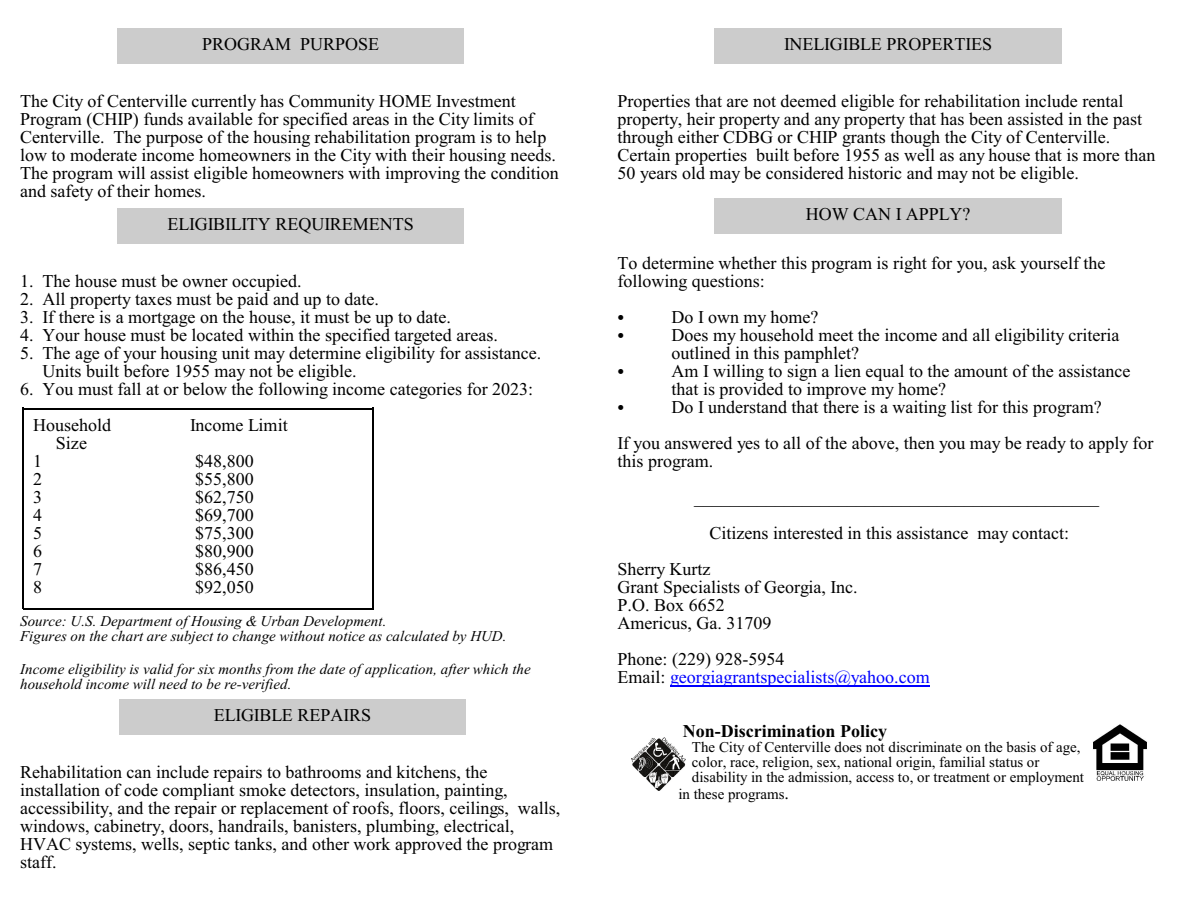
<style>
.page{position:relative;width:1188px;height:918px;background:#fff}
.page>*{position:absolute;margin:0;border:0;box-sizing:border-box;transform-origin:0 0}
.t1{font:18px/18px "Times New Roman";color:#000}
.t2{font:18px/18px "Times New Roman";color:#00f}
.t3{font:700 18px "Times New Roman";color:#000}
.t4{font:italic 15px/15px "Times New Roman";color:#000}
.t5{font:15px/15px "Times New Roman";color:#000}
.s1{color:#000}
.s2{font-size:18px}
</style>
<div class="page">
<hr style="left:23px;top:408px;width:1px;height:201px;background:#000">
<hr style="left:372px;top:408px;width:2px;height:201px;background:#000">
<hr style="left:23px;top:408px;width:350px;height:1px;background:#000">
<hr style="left:23px;top:608px;width:350px;height:1px;background:#000">
<img style="left:1093px;top:724px;width:54px;height:57px">
<img style="left:631px;top:737px;width:54px;height:53px">
<div style="left:115px;top:26px;width:351px;height:39px;background:#ccc"></div>
<hr style="left:115px;top:26px;width:1px;height:39px;background:#fff">
<hr style="left:465px;top:26px;width:1px;height:39px;background:#fff">
<hr style="left:115px;top:26px;width:351px;height:2px;background:#fff">
<hr style="left:115px;top:64px;width:351px;height:1px;background:#fff">
<div style="left:115px;top:206px;width:351px;height:39px;background:#ccc"></div>
<hr style="left:115px;top:206px;width:1px;height:39px;background:#fff">
<hr style="left:465px;top:206px;width:1px;height:39px;background:#fff">
<hr style="left:115px;top:206px;width:351px;height:2px;background:#fff">
<hr style="left:115px;top:244px;width:351px;height:1px;background:#fff">
<div style="left:117px;top:698px;width:351px;height:38px;background:#ccc"></div>
<hr style="left:117px;top:698px;width:1px;height:38px;background:#fff">
<hr style="left:467px;top:698px;width:1px;height:38px;background:#fff">
<hr style="left:117px;top:698px;width:351px;height:1px;background:#fff">
<hr style="left:117px;top:735px;width:351px;height:1px;background:#fff">
<div style="left:713px;top:26px;width:350px;height:39px;background:#ccc"></div>
<hr style="left:713px;top:26px;width:1px;height:39px;background:#fff">
<hr style="left:1062px;top:26px;width:1px;height:39px;background:#fff">
<hr style="left:713px;top:26px;width:350px;height:2px;background:#fff">
<hr style="left:713px;top:64px;width:350px;height:1px;background:#fff">
<div style="left:713px;top:197px;width:350px;height:38px;background:#ccc"></div>
<hr style="left:713px;top:197px;width:1px;height:38px;background:#fff">
<hr style="left:1062px;top:197px;width:1px;height:38px;background:#fff">
<hr style="left:713px;top:197px;width:350px;height:1px;background:#fff">
<hr style="left:713px;top:234px;width:350px;height:1px;background:#fff">
<hr style="left:670px;top:685px;width:260px;height:1px;background:#00f">
<p class="t1" style="left:202px;top:37px;width:179px">PROGRAM PURPOSE</p>
<p class="t1" style="left:20px;top:93px;width:540px">The City of Centerville currently has Community HOME Investment Program (CHIP) funds available for specified areas in the City limits of Centerville. The purpose of the housing rehabilitation program is to help low to moderate income homeowners in the City with their housing needs.<br>The program will assist eligible homeowners with improving the condition and safety of their homes.</p>
<p class="t1" style="left:168px;top:217px;width:248px">ELIGIBILITY REQUIREMENTS</p>
<p class="t1" style="left:20px;top:273px;width:283px">1. The house must be owner occupied.</p>
<p class="t1" style="left:20px;top:291px;width:360px">2. All property taxes must be paid and up to date.</p>
<p class="t1" style="left:20px;top:309px;width:432px">3. If there is a mortgage on the house, it must be up to date.</p>
<p class="t1" style="left:20px;top:327px;width:479px">4. Your house must be located within the specified targeted areas.</p>
<p class="t1" style="left:43px;top:345px;width:500px;text-indent:-22px">5. The age of your housing unit may determine eligibility for assistance.<br>Units built before 1955 may not be eligible.</p>
<p class="t1" style="left:20px;top:381px;width:515px">6. You must fall at or below the following income categories for 2023:</p>
<p class="t1" style="left:33px;top:418px;width:79px">Household</p>
<p class="t1" style="left:190px;top:418px;width:99px">Income Limit</p>
<p class="t1" style="left:56px;top:436px;width:33px">Size</p>
<p class="t1" style="left:33px;top:454px;width:10px">1</p>
<p class="t1" style="left:195px;top:454px;width:60px">$48,800</p>
<p class="t1" style="left:33px;top:472px;width:10px">2</p>
<p class="t1" style="left:195px;top:472px;width:60px">$55,800</p>
<p class="t1" style="left:33px;top:490px;width:10px">3</p>
<p class="t1" style="left:195px;top:490px;width:60px">$62,750</p>
<p class="t1" style="left:33px;top:508px;width:10px">4</p>
<p class="t1" style="left:195px;top:508px;width:60px">$69,700</p>
<p class="t1" style="left:33px;top:526px;width:10px">5</p>
<p class="t1" style="left:195px;top:526px;width:60px">$75,300</p>
<p class="t1" style="left:33px;top:544px;width:10px">6</p>
<p class="t1" style="left:195px;top:544px;width:60px">$80,900</p>
<p class="t1" style="left:33px;top:562px;width:10px">7</p>
<p class="t1" style="left:195px;top:562px;width:60px">$86,450</p>
<p class="t1" style="left:33px;top:580px;width:10px">8</p>
<p class="t1" style="left:195px;top:580px;width:60px">$92,050</p>
<p class="t4" style="left:20px;top:615px;width:488px">Source: U.S. Department of Housing &amp; Urban Development.<br>Figures on the chart are subject to change without notice as calculated by HUD.</p>
<p class="t4" style="left:20px;top:663px;width:512px">Income eligibility is valid for six months from the date of application, after which the household income will need to be re-verified.</p>
<p class="t1" style="left:214px;top:708px;width:159px">ELIGIBLE REPAIRS</p>
<p class="t1" style="left:20px;top:765px;width:542px">Rehabilitation can include repairs to bathrooms and kitchens, the installation of code compliant smoke detectors, insulation, painting, accessibility, and the repair or replacement of roofs, floors, ceilings, walls, windows, cabinetry, doors, handrails, banisters, plumbing, electrical, HVAC systems, wells, septic tanks, and other work approved the program staff.</p>
<p class="t1" style="left:784px;top:37px;width:210px">INELIGIBLE PROPERTIES</p>
<p class="t1" style="left:618px;top:93px;width:539px">Properties that are not deemed eligible for rehabilitation include rental property, heir property and any property that has been assisted in the past through either CDBG or CHIP grants though the City of Centerville.<br>Certain properties built before 1955 as well as any house that is more than 50 years old may be considered historic and may not be eligible.</p>
<p class="t1" style="left:806px;top:207px;width:166px">HOW CAN I APPLY?</p>
<p class="t1" style="left:618px;top:255px;width:489px">To determine whether this program is right for you, ask yourself the following questions:</p>
<p class="t1" style="left:672px;top:309px;width:460px">Do I own my home?<br>Does my household meet the income and all eligibility criteria outlined in this pamphlet?<br>Am I willing to sign a lien equal to the amount of the assistance that is provided to improve my home?<br>Do I understand that there is a waiting list for this program?</p>
<p class="t1" style="left:618px;top:435px;width:537px">If you answered yes to all of the above, then you may be ready to apply for this program.</p>
<p class="t1" style="left:694px;top:489px;width:406px">_____________________________________________</p>
<p class="t1" style="left:709px;top:525px;width:361px">Citizens interested in this assistance may contact:</p>
<p class="t1" style="left:618px;top:561px;width:94px">Sherry Kurtz</p>
<p class="t1" style="left:618px;top:579px;width:242px">Grant Specialists of Georgia, Inc.<br>P.O. Box 6652<br>Americus, Ga. 31709</p>
<p class="t2" style="left:618px;top:651px;width:314px"><span class="s1">Phone: (229) 928-5954<br>Email:</span> georgiagrantspecialists@yahoo.com</p>
<p class="t3" style="left:683px;top:724px;width:206px">Non-Discrimination Policy</p>
<p class="t5" style="left:692px;top:741px;width:394px">The City of Centerville does not discriminate on the basis of age, color, race, religion, sex, national origin, familial status or disability in the admission, access to, or treatment or employment</p>
<p class="t5" style="left:678px;top:788px;width:112px">in these programs<span class="s2">.</span></p>
</div>
